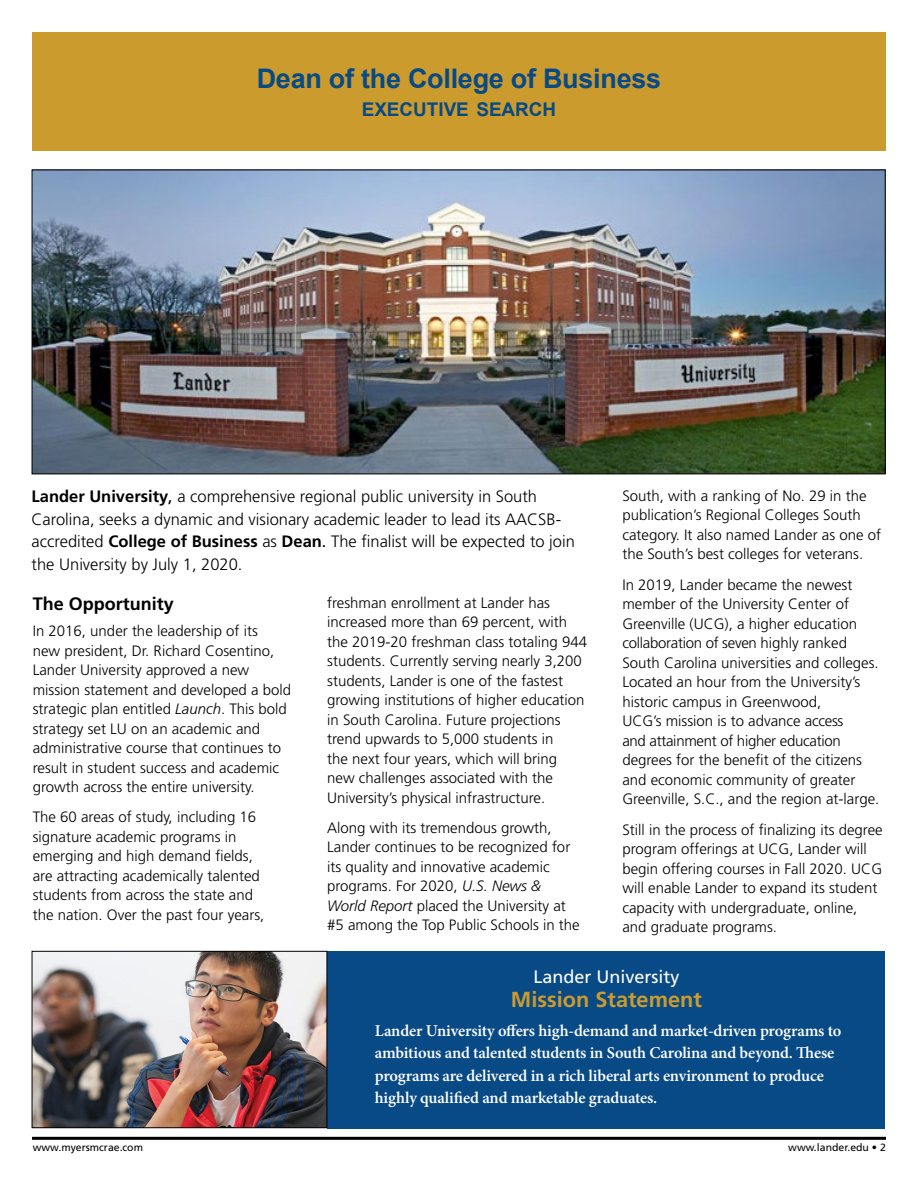
<style>
.page{position:relative;width:918px;height:1188px;background:#fff}
.page>*{position:absolute;margin:0;border:0;box-sizing:border-box;transform-origin:0 0}
.t1{font:700 27px "Arial";letter-spacing:-.01em;color:#084a86}
.t2{font:700 21.75px "Frutiger";color:#cb9b2d}
.t3{font:700 18.9px "Arial";color:#084a86}
.t4{font:18px "Frutiger";color:#fff}
.t5{font:700 18px "Frutiger";color:#000}
.t6{font:300 16.5px/22.5px "Frutiger";color:#000}
.t7{font:600 16.5px/22.5px "Minion Pro";letter-spacing:-.01em;color:#fff}
.t8{font:300 15px/19.5px "Frutiger";color:#000}
.t9{font:10.5px "Frutiger";color:#000}
.s1{font-weight:700}
.s2{font-weight:400}
.s3{font-style:italic}
</style>
<div class="page">
<div style="left:328px;top:951px;width:557px;height:177px;background:#084a86"></div>
<hr style="left:32px;top:1137px;width:854px;height:3px;background:#000">
<div style="left:32px;top:32px;width:854px;height:118px;background:#cb9b2d"></div>
<img style="left:34px;top:953px;width:291px;height:173px">
<div style="left:32px;top:951px;width:295px;height:177px;border:1px solid #000"></div>
<img style="left:34px;top:172px;width:849px;height:300px">
<h1 class="t1" style="left:257px;top:61px;width:406px">Dean of the College of Business</h1>
<p class="t3" style="left:362px;top:97px;width:196px">EXECUTIVE SEARCH</p>
<p class="t6" style="left:32px;top:485px;width:545px"><span class="s1">Lander University</span><span class="s2">,</span> a comprehensive regional public university in South Carolina, seeks a dynamic and visionary academic leader to lead its AACSB&shy;accredited <span class="s1">College of Business</span> as <span class="s1">Dean</span><span class="s2">.</span> The finalist will be expected to join the University by July 1, 2020.</p>
<p class="t5" style="left:33px;top:593px;width:143px">The Opportunity</p>
<p class="t8" style="left:33px;top:621px;width:260px">In 2016, under the leadership of its<br>new president, Dr. Richard Cosentino, Lander University approved a new mission statement and developed a bold strategic plan entitled <span class="s3">Launch</span>. This bold strategy set LU on an academic and administrative course that continues to result in student success and academic growth across the entire university.</p>
<p class="t8" style="left:33px;top:807px;width:233px">The 60 areas of study, including 16 signature academic programs in emerging and high demand fields, are attracting academically talented students from across the state and the nation. Over the past four years,</p>
<p class="t8" style="left:327px;top:593px;width:261px">freshman enrollment at Lander has increased more than 69 percent, with the 2019-20 freshman class totaling 944 students. Currently serving nearly 3,200 students, Lander is one of the fastest growing institutions of higher education in South Carolina. Future projections trend upwards to 5,000 students in<br>the next four years, which will bring new challenges associated with the University’s physical infrastructure.</p>
<p class="t8" style="left:327px;top:818px;width:254px">Along with its tremendous growth, Lander continues to be recognized for its quality and innovative academic programs. For 2020, <span class="s3">U.S. News &amp; World Report</span> placed the University at #5 among the Top Public Schools in the</p>
<p class="t8" style="left:622px;top:486px;width:260px">South, with a ranking of No. 29 in the publication’s Regional Colleges South category. It also named Lander as one of the South’s best colleges for veterans.</p>
<p class="t8" style="left:622px;top:575px;width:258px">In 2019, Lander became the newest member of the University Center of Greenville (UCG), a higher education collaboration of seven highly ranked South Carolina universities and colleges.<br>Located an hour from the University’s historic campus in Greenwood,<br>UCG’s mission is to advance access<br>and attainment of higher education degrees for the benefit of the citizens and economic community of greater Greenville, S.C., and the region at-large.</p>
<p class="t8" style="left:622px;top:820px;width:262px">Still in the process of finalizing its degree program offerings at UCG, Lander will begin offering courses in Fall 2020. UCG will enable Lander to expand its student capacity with undergraduate, online, and graduate programs.</p>
<p class="t4" style="left:533px;top:967px;width:148px">Lander University</p>
<h2 class="t2" style="left:511px;top:986px;width:192px">Mission Statement</h2>
<p class="t7" style="left:375px;top:1019px;width:468px">Lander University offers high-demand and market-driven programs to ambitious and talented students in South Carolina and beyond. These programs are delivered in a rich liberal arts environment to produce highly qualified and marketable graduates.</p>
<p class="t9" style="left:33px;top:1141px;width:112px">www.myersmcrae.com</p>
<p class="t9" style="left:788px;top:1141px;width:99px">www.lander.edu • 2</p>
</div>
